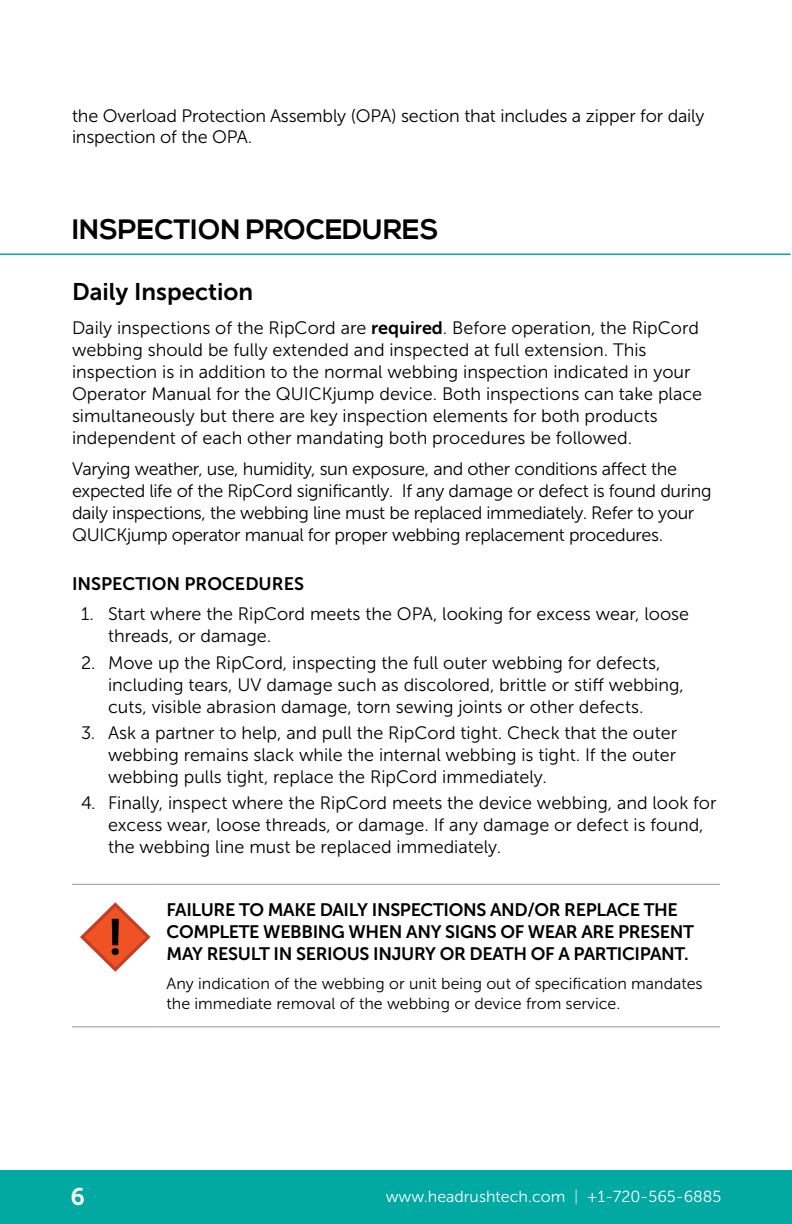
<style>
.page{position:relative;width:792px;height:1224px;background:#fff}
.page>*{position:absolute;margin:0;border:0;box-sizing:border-box;transform-origin:0 0}
.t1{font:700 28px "Nexa";color:#000}
.t2{font:24px "Museo Sans 700";color:#000}
.t3{font:24px "Museo Sans 700";color:#fff}
.t4{font:18px/22px "Museo Sans 300";color:#000}
.t5{font:18px/22px "Museo Sans 300";letter-spacing:-.02em;color:#000}
.t6{font:18px/22px "Museo Sans 700";letter-spacing:-.02em;color:#000}
.t7{font:18px "Museo Sans 700";color:#000}
.t8{font:16px/20px "Museo Sans 300";color:#000}
.t9{font:16px "Museo Sans 300";color:#fff}
.s1{font-family:"Museo Sans 700"}
.s2{font-family:"Museo Sans 100"}
</style>
<div class="page">
<hr style="left:72px;top:884px;width:87px;height:1px;background:#939598">
<hr style="left:159px;top:884px;width:561px;height:1px;background:#939598">
<hr style="left:72px;top:1026px;width:87px;height:1px;background:#939598">
<hr style="left:159px;top:1026px;width:561px;height:1px;background:#939598">
<svg style="left:80px;top:902px;width:71px;height:70px"></svg>
<hr style="left:0;top:254px;width:791px;height:1px;background:#01a9a2">
<div style="left:0;top:1170px;width:792px;height:54px;background:#01a9a2"></div>
<p class="t4" style="left:72px;top:104px;width:634px">the Overload Protection Assembly (OPA) section that includes a zipper for daily inspection of the OPA.</p>
<h1 class="t1" style="left:72px;top:213px;width:368px">INSPECTION PROCEDURES</h1>
<h2 class="t2" style="left:72px;top:278px;width:183px">Daily Inspection</h2>
<p class="t4" style="left:72px;top:316px;width:632px">Daily inspections of the RipCord are <span class="s1">required</span>. Before operation, the RipCord webbing should be fully extended and inspected at full extension. This inspection is in addition to the normal webbing inspection indicated in your Operator Manual for the QUICKjump device. Both inspections can take place simultaneously but there are key inspection elements for both products independent of each other mandating both procedures be followed.</p>
<p class="t5" style="left:72px;top:457px;width:641px">Varying weather, use, humidity, sun exposure, and other conditions affect the expected life of the RipCord significantly. If any damage or defect is found during daily inspections, the webbing line must be replaced immediately. Refer to your QUICKjump operator manual for proper webbing replacement procedures.</p>
<p class="t7" style="left:72px;top:573px;width:234px">INSPECTION PROCEDURES</p>
<p class="t4" style="left:108px;top:603px;width:583px;text-indent:-27px">1. Start where the RipCord meets the OPA, looking for excess wear, loose threads, or damage.</p>
<p class="t4" style="left:108px;top:652px;width:578px;text-indent:-27px">2. Move up the RipCord, inspecting the full outer webbing for defects, including tears, UV damage such as discolored, brittle or stiff webbing, cuts, visible abrasion damage, torn sewing joints or other defects.</p>
<p class="t4" style="left:108px;top:722px;width:571px;text-align:justify;text-indent:-27px">3. Ask a partner to help, and pull the RipCord tight. Check that the outer webbing remains slack while the internal webbing is tight. If the outer webbing pulls tight, replace the RipCord immediately.</p>
<p class="t4" style="left:108px;top:792px;width:610px;text-indent:-27px">4. Finally, inspect where the RipCord meets the device webbing, and look for excess wear, loose threads, or damage. If any damage or defect is found, the webbing line must be replaced immediately.</p>
<p class="t6" style="left:167px;top:899px;width:529px">FAILURE TO MAKE DAILY INSPECTIONS AND/OR REPLACE THE<br>COMPLETE WEBBING WHEN ANY SIGNS OF WEAR ARE PRESENT<br>MAY RESULT IN SERIOUS INJURY OR DEATH OF A PARTICIPANT.</p>
<p class="t8" style="left:167px;top:973px;width:538px">Any indication of the webbing or unit being out of specification mandates the immediate removal of the webbing or device from service.</p>
<h2 class="t3" style="left:71px;top:1183px;width:16px">6</h2>
<p class="t9" style="left:386px;top:1188px;width:337px">www.headrushtech.com <span class="s2">|</span> +1-720-565-6885</p>
</div>
